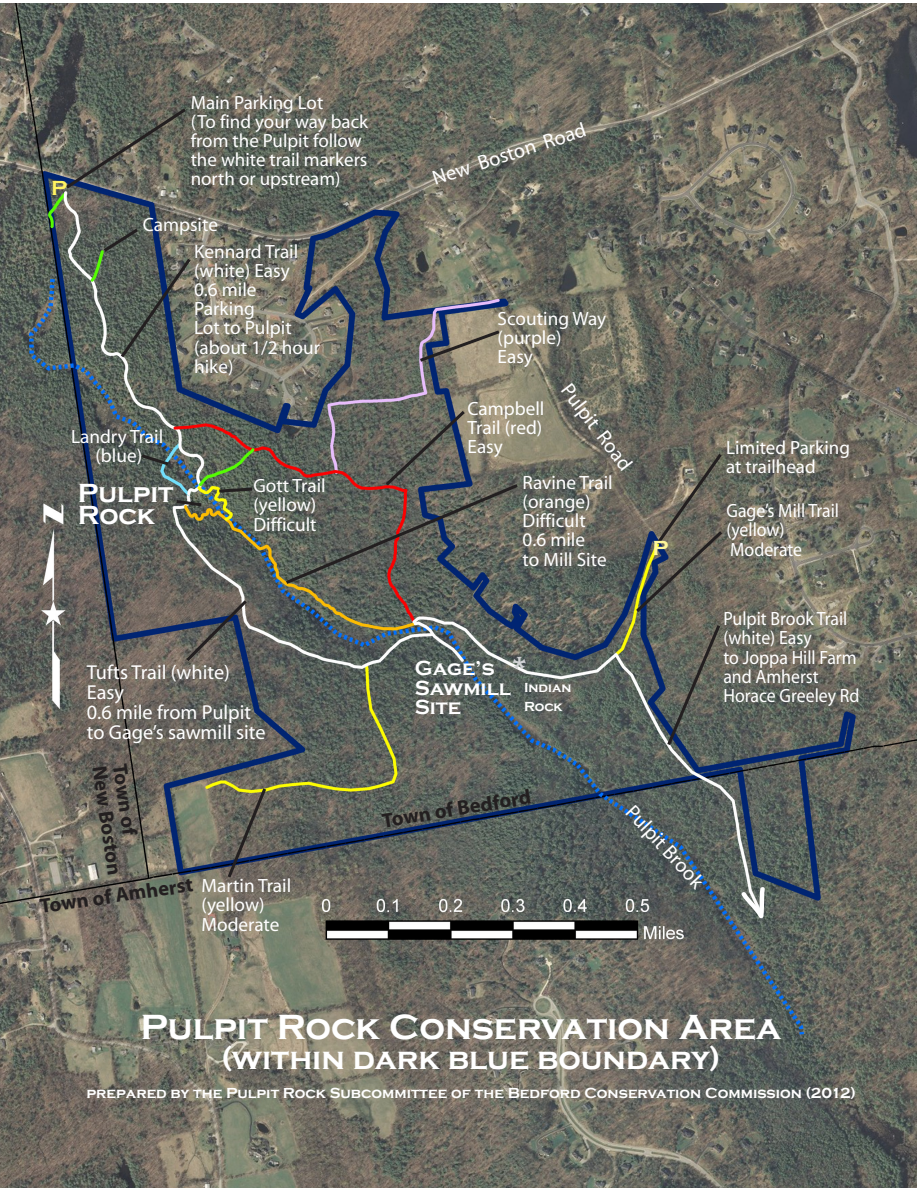
<style>
.page{position:relative;width:918px;height:1188px;background:#fff}
.page>*{position:absolute;margin:0;border:0;box-sizing:border-box;transform-origin:0 0}
.t1{font:700 36px "Copperplate Gothic";color:#fff}
.t2{font:700 31.5px "Copperplate Gothic";color:#fff}
.t3{font:700 31.5px "Copperplate Gothic";color:#d1d2d4}
.t4{font:700 27px/22px "Copperplate Gothic";color:#fff}
.t5{font:700 21px/19.2px "Copperplate Gothic";color:#fff}
.t6{font:700 21px "Copperplate Gothic";color:#fff461}
.t7{font:700 21px "Copperplate Gothic";color:#fff79a}
.t8{font:700 20.55px "Myriad";color:#231f20}
.t9{font:20.55px "Myriad";color:#fff}
.t10{font:20.25px/20.2px "Myriad";color:#fff}
.t11{font:19.2px/19.2px "Myriad";color:#fff}
.t12{font:19.2px/19.2px "Myriad";color:#fff;scale:.92 1}
.t13{font:19.05px/19px "Myriad";color:#fff}
.t14{font:700 15px "Copperplate Gothic";color:#fff}
.t15{font:700 13.5px/19.2px "Copperplate Gothic";color:#fff}
</style>
<div class="page">
<img style="left:0;top:3px;width:916px;height:1185px">
<svg style="left:417px;top:328px;width:86px;height:36px"></svg>
<svg style="left:183px;top:597px;width:67px;height:67px"></svg>
<svg style="left:283px;top:408px;width:238px;height:178px"></svg>
<svg style="left:100px;top:226px;width:94px;height:135px"></svg>
<svg style="left:63px;top:105px;width:126px;height:86px"></svg>
<svg style="left:138px;top:452px;width:34px;height:16px"></svg>
<svg style="left:173px;top:498px;width:32px;height:10px"></svg>
<svg style="left:216px;top:486px;width:39px;height:8px"></svg>
<svg style="left:740px;top:886px;width:25px;height:33px"></svg>
<svg style="left:665px;top:622px;width:58px;height:126px"></svg>
<svg style="left:225px;top:785px;width:44px;height:96px"></svg>
<svg style="left:633px;top:450px;width:92px;height:165px"></svg>
<p class="t6" style="left:51px;top:177px;width:18px">P</p>
<p class="t13" style="left:191px;top:94px;width:179px">Main Parking Lot<br>(To find your way back from the Pulpit follow the white trail markers north or upstream)</p>
<p class="t11" style="left:143px;top:215px;width:77px">Campsite</p>
<p class="t11" style="left:194px;top:242px;width:127px">Kennard Trail (white) Easy<br>0.6 mile<br>Parking<br>Lot to Pulpit (about 1/2 hour hike)</p>
<p class="t9" style="left:430px;top:169px;width:162px;rotate:-18deg">New Boston Road</p>
<p class="t11" style="left:498px;top:310px;width:110px">Scouting Way (purple)<br>Easy</p>
<p class="t9" style="left:574px;top:380px;width:104px;rotate:53deg">Pulpit Road</p>
<p class="t11" style="left:468px;top:400px;width:78px;text-align:justify">Campbell Trail (red)<br>Easy</p>
<p class="t11" style="left:71px;top:428px;width:94px;text-align:center">Landry Trail (blue)</p>
<h3 class="t4" style="left:78px;top:483px;width:97px">Pulpit<br>Rock</h3>
<p class="t11" style="left:253px;top:477px;width:74px">Gott Trail (yellow)<br>Difficult</p>
<p class="t11" style="left:523px;top:474px;width:92px">Ravine Trail (orange)<br>Difficult<br>0.6 mile<br>to Mill Site</p>
<p class="t7" style="left:653px;top:537px;width:18px">P</p>
<p class="t13" style="left:726px;top:439px;width:125px">Limited Parking at trailhead</p>
<p class="t12" style="left:726px;top:502px;width:124px">Gage’s Mill Trail (yellow)<br>Moderate</p>
<p class="t10" style="left:87px;top:663px;width:180px">Tufts Trail (white)<br>Easy<br>0.6 mile from Pulpit to Gage’s sawmill site</p>
<p class="t8" style="left:130px;top:762px;width:74px;rotate:82deg">Town of</p>
<p class="t8" style="left:110px;top:765px;width:111px;rotate:82deg">New Boston</p>
<p class="t8" style="left:39px;top:896px;width:156px;rotate:-8deg">Town of Amherst</p>
<p class="t11" style="left:202px;top:877px;width:91px">Martin Trail (yellow)<br>Moderate</p>
<h2 class="t3" style="left:512px;top:652px;width:17px">*</h2>
<p class="t5" style="left:415px;top:659px;width:98px">Gage’s<br>Sawmill<br>Site</p>
<p class="t15" style="left:524px;top:678px;width:49px">Indian<br>Rock</p>
<p class="t8" style="left:381px;top:810px;width:152px;rotate:-9deg">Town of Bedford</p>
<p class="t12" style="left:723px;top:610px;width:149px">Pulpit Brook Trail (white) Easy<br>to Joppa Hill Farm and Amherst<br>Horace Greeley Rd</p>
<p class="t9" style="left:637px;top:801px;width:106px;rotate:47deg">Pulpit Brook</p>
<h1 class="t1" style="left:140px;top:1007px;width:642px">Pulpit Rock Conservation Area</h1>
<h2 class="t2" style="left:221px;top:1041px;width:500px">(within dark blue boundary)</h2>
<p class="t14" style="left:86px;top:1085px;width:771px">prepared by the Pulpit Rock Subcommittee of the Bedford Conservation Commission (2012)</p>
</div>
